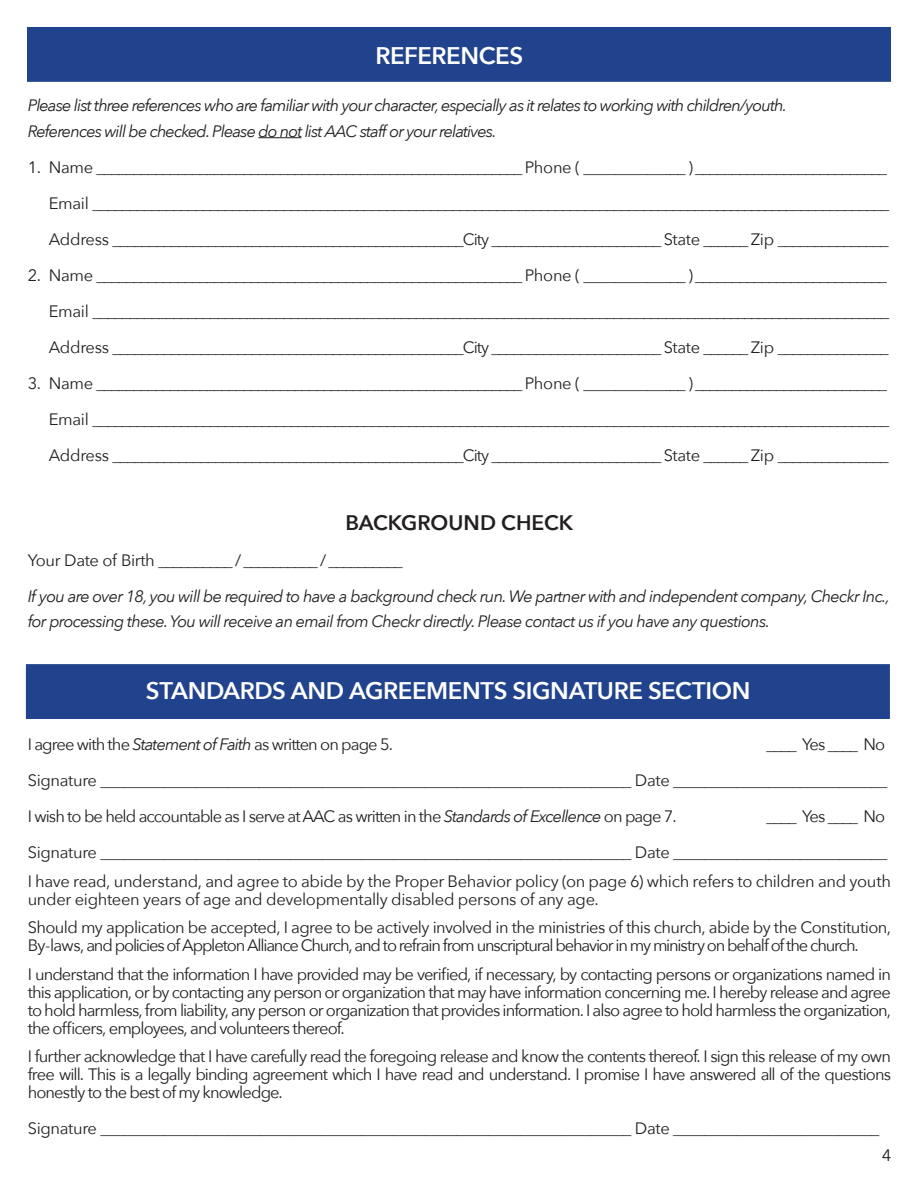
<style>
.page{position:relative;width:918px;height:1188px;background:#fff}
.page>*{position:absolute;margin:0;border:0;box-sizing:border-box;transform-origin:0 0}
.t1{font:600 24px "Avenir Next";letter-spacing:-.02em;color:#fff}
.t2{font:600 21px "Avenir Next";color:#231f20}
.t3{font:16.5px/18px "Avenir Next";letter-spacing:-.035em;color:#231f20}
.t4{font:italic 16.5px/25.5px "Avenir Next";letter-spacing:-.055em;color:#231f20}
.t5{font:16.5px "Avenir Next";letter-spacing:-.055em;color:#231f20}
.s1{font-style:italic}
</style>
<div class="page">
<hr style="left:258px;top:137px;width:44px;height:1px;background:#231f20">
<div style="left:27px;top:27px;width:864px;height:55px;background:#21428c;border:2px solid #21428c"></div>
<div style="left:26px;top:664px;width:864px;height:55px;background:#21428c;border:2px solid #21428c"></div>
<p class="t1" style="left:375px;top:35px;width:149px">REFERENCES</p>
<p class="t4" style="left:28px;top:92px;width:761px">Please list three references who are familiar with your character, especially as it relates to working with children/youth.<br>References will be checked. Please do not list AAC staff or your relatives.</p>
<p class="t3" style="left:28px;top:157px;width:861px">1. Name __________________________________________________________ Phone ( _____________ ) __________________________</p>
<p class="t3" style="left:49px;top:193px;width:842px">Email _____________________________________________________________________________________________________________</p>
<p class="t3" style="left:49px;top:229px;width:842px">Address ________________________________________________City _______________________ State ______ Zip _______________</p>
<p class="t3" style="left:28px;top:265px;width:861px">2. Name __________________________________________________________ Phone ( _____________ ) __________________________</p>
<p class="t3" style="left:49px;top:301px;width:842px">Email _____________________________________________________________________________________________________________</p>
<p class="t3" style="left:49px;top:337px;width:842px">Address ________________________________________________City _______________________ State ______ Zip _______________</p>
<p class="t3" style="left:28px;top:373px;width:861px">3. Name __________________________________________________________ Phone ( _____________ ) __________________________</p>
<p class="t3" style="left:49px;top:409px;width:842px">Email _____________________________________________________________________________________________________________</p>
<p class="t3" style="left:49px;top:445px;width:842px">Address ________________________________________________City _______________________ State ______ Zip _______________</p>
<p class="t2" style="left:345px;top:504px;width:229px">BACKGROUND CHECK</p>
<p class="t3" style="left:28px;top:550px;width:377px">Your Date of Birth __________ / __________ / __________</p>
<p class="t4" style="left:28px;top:582px;width:864px">If you are over 18, you will be required to have a background check run. We partner with and independent company, Checkr Inc., for processing these. You will receive an email from Checkr directly. Please contact us if you have any questions.</p>
<p class="t1" style="left:146px;top:671px;width:606px">STANDARDS AND AGREEMENTS SIGNATURE SECTION</p>
<p class="t5" style="left:28px;top:730px;width:367px">I agree with the <span class="s1">Statement of Faith</span> as written on page 5.</p>
<p class="t3" style="left:767px;top:735px;width:120px">____ Yes ____ No</p>
<p class="t3" style="left:28px;top:771px;width:861px">Signature ___________________________________________________________________ Date ___________________________</p>
<p class="t5" style="left:28px;top:802px;width:650px">I wish to be held accountable as I serve at AAC as written in the <span class="s1">Standards of Excellence</span> on page 7.</p>
<p class="t3" style="left:767px;top:807px;width:120px">____ Yes ____ No</p>
<p class="t3" style="left:28px;top:843px;width:861px">Signature ___________________________________________________________________ Date ___________________________</p>
<p class="t3" style="left:28px;top:871px;width:865px">I have read, understand, and agree to abide by the Proper Behavior policy (on page 6) which refers to children and youth under eighteen years of age and developmentally disabled persons of any age.</p>
<p class="t3" style="left:28px;top:918px;width:865px">Should my application be accepted, I agree to be actively involved in the ministries of this church, abide by the Constitution,<br>By-laws, and policies of Appleton Alliance Church, and to refrain from unscriptural behavior in my ministry on behalf of the church.</p>
<p class="t3" style="left:28px;top:964px;width:865px;text-align:justify">I understand that the information I have provided may be verified, if necessary, by contacting persons or organizations named in this application, or by contacting any person or organization that may have information concerning me. I hereby release and agree to hold harmless, from liability, any person or organization that provides information. I also agree to hold harmless the organization, the officers, employees, and volunteers thereof.</p>
<p class="t3" style="left:28px;top:1047px;width:865px;text-align:justify">I further acknowledge that I have carefully read the foregoing release and know the contents thereof. I sign this release of my own free will. This is a legally binding agreement which I have read and understand. I promise I have answered all of the questions honestly to the best of my knowledge.</p>
<p class="t3" style="left:28px;top:1119px;width:853px">Signature ___________________________________________________________________ Date __________________________</p>
<p class="t3" style="left:882px;top:1146px;width:11px">4</p>
</div>
